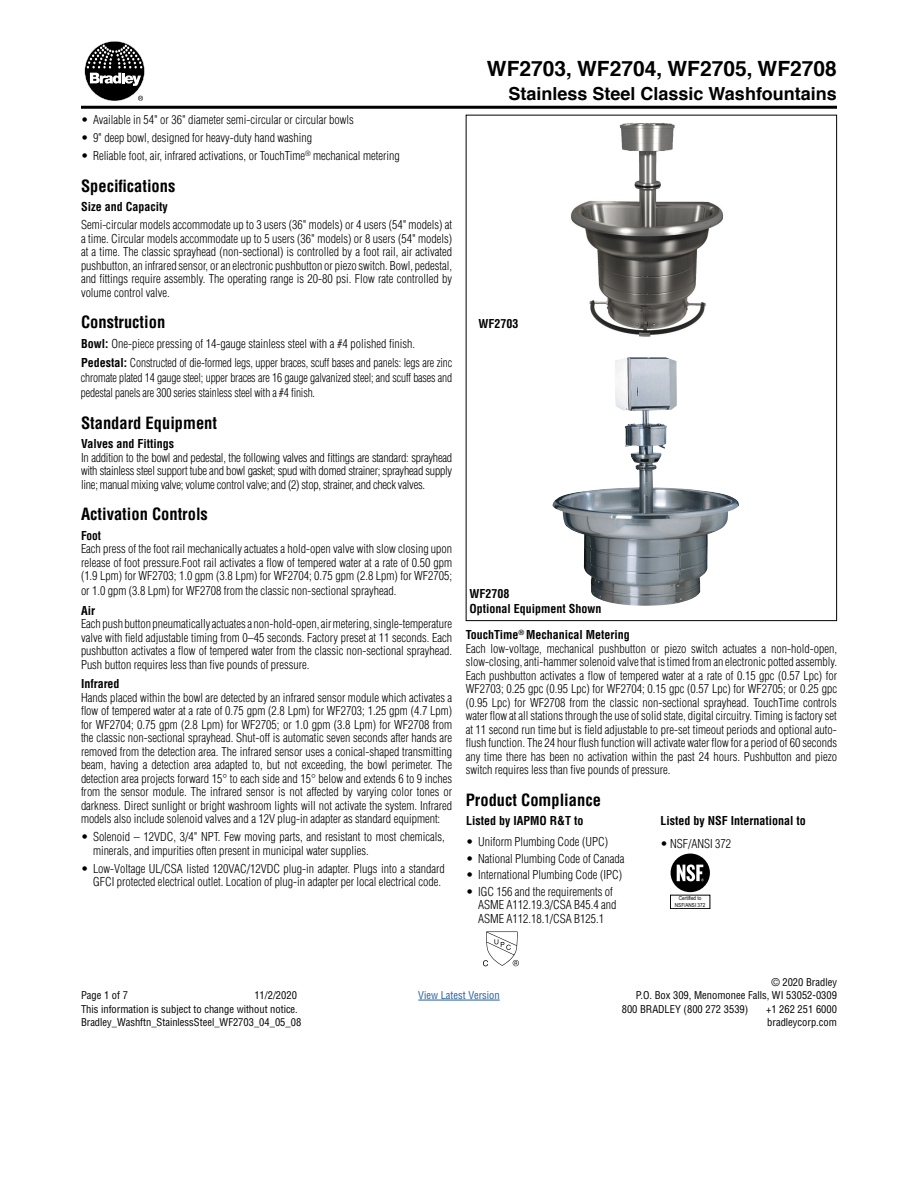
<style>
.page{position:relative;width:918px;height:1188px;background:#fff}
.page>*{position:absolute;margin:0;border:0;box-sizing:border-box;transform-origin:0 0}
.t1{font:700 21px "Helvetica";color:#000}
.t2{font:700 18px "Helvetica";color:#000}
.t3{font:700 condensed 16.5px "Helvetica";color:#000}
.t4{font:300 condensed 12px/13.5px "Helvetica";color:#000;text-align:justify}
.t5{font:300 condensed 12px/15px "Helvetica";color:#000;scale:.95 1}
.t6{font:700 condensed 12px/15px "Helvetica";color:#000}
.t7{font:700 condensed 12px "Helvetica";color:#000;scale:.95 1}
.t8{font:condensed 10.5px/13.5px "Helvetica";color:#000}
.t9{font:condensed 10.5px "Helvetica";color:#215e9e}
.t10{font:5.55px/6.8px "Arial Narrow";color:#000;text-align:center}
.s1{font-weight:700}
</style>
<div class="page">
<hr style="left:418px;top:1000px;width:82px;height:1px;background:#215e9e">
<img style="left:570px;top:122px;width:154px;height:215px">
<img style="left:552px;top:357px;width:187px;height:249px">
<div style="left:671px;top:854px;width:39px;height:38px;background:#000;border-radius:50%"></div>
<svg style="left:677px;top:865px;width:27px;height:16px"></svg>
<div style="left:670px;top:895px;width:40px;height:14px;border:1px solid #000"></div>
<svg style="left:483px;top:932px;width:36px;height:34px"></svg>
<hr style="left:81px;top:106px;width:756px;height:3px;background:#000">
<svg style="left:84px;top:41px;width:61px;height:60px"></svg>
<p class="t4" style="left:81px;top:113px;width:274px">• Available in 54" or 36" diameter semi-circular or circular bowls</p>
<p class="t4" style="left:81px;top:131px;width:233px">• 9" deep bowl, designed for heavy-duty hand washing</p>
<p class="t4" style="left:81px;top:149px;width:320px">• Reliable foot, air, infrared activations, or TouchTime<sup>®</sup> mechanical metering</p>
<h3 class="t3" style="left:81px;top:175px;width:96px">Specifications</h3>
<p class="t6" style="left:81px;top:199px;width:88px">Size and Capacity</p>
<p class="t4" style="left:81px;top:218px;width:373px">Semi-circular models accommodate up to 3 users (36" models) or 4 users (54" models) at a time. Circular models accommodate up to 5 users (36" models) or 8 users (54" models) at a time. The classic sprayhead (non-sectional) is controlled by a foot rail, air activated pushbutton, an infrared sensor, or an electronic pushbutton or piezo switch. Bowl, pedestal, and fittings require assembly. The operating range is 20-80 psi. Flow rate controlled by volume control valve.</p>
<h3 class="t3" style="left:81px;top:312px;width:86px">Construction</h3>
<p class="t4" style="left:81px;top:334px;width:373px;line-height:19.5px"><span class="s1">Bowl:</span> One-piece pressing of 14-gauge stainless steel with a #4 polished finish.<br><span class="s1">Pedestal:</span> Constructed of die-formed legs, upper braces, scuff bases and panels: legs are zinc</p>
<p class="t5" style="left:81px;top:370px;width:392px">chromate plated 14 gauge steel; upper braces are 16 gauge galvanized steel; and scuff bases and pedestal panels are 300 series stainless steel with a #4 finish.</p>
<h3 class="t3" style="left:81px;top:412px;width:138px">Standard Equipment</h3>
<p class="t6" style="left:81px;top:436px;width:95px">Valves and Fittings</p>
<p class="t4" style="left:81px;top:451px;width:373px">In addition to the bowl and pedestal, the following valves and fittings are standard: sprayhead with stainless steel support tube and bowl gasket; spud with domed strainer; sprayhead supply line; manual mixing valve; volume control valve; and (2) stop, strainer, and check valves.</p>
<h3 class="t3" style="left:81px;top:504px;width:128px">Activation Controls</h3>
<p class="t7" style="left:81px;top:528px;width:22px">Foot</p>
<p class="t4" style="left:81px;top:542px;width:373px">Each press of the foot rail mechanically actuates a hold-open valve with slow closing upon release of foot pressure.Foot rail activates a flow of tempered water at a rate of 0.50 gpm (1.9 Lpm) for WF2703; 1.0 gpm (3.8 Lpm) for WF2704; 0.75 gpm (2.8 Lpm) for WF2705;</p>
<p class="t4" style="left:81px;top:584px;width:317px">or 1.0 gpm (3.8 Lpm) for WF2708 from the classic non-sectional sprayhead.</p>
<p class="t6" style="left:81px;top:603px;width:16px">Air</p>
<p class="t4" style="left:81px;top:617px;width:373px">Each push button pneumatically actuates a non-hold-open, air metering, single‑temperature valve with field adjustable timing from 0–45 seconds. Factory preset at 11 seconds. Each pushbutton activates a flow of tempered water from the classic non‑sectional sprayhead.<br>Push button requires less than five pounds of pressure.</p>
<p class="t6" style="left:81px;top:676px;width:40px">Infrared</p>
<p class="t4" style="left:81px;top:691px;width:373px">Hands placed within the bowl are detected by an infrared sensor module which activates a flow of tempered water at a rate of 0.75 gpm (2.8 Lpm) for WF2703; 1.25 gpm (4.7 Lpm) for WF2704; 0.75 gpm (2.8 Lpm) for WF2705; or 1.0 gpm (3.8 Lpm) for WF2708 from the classic non-sectional sprayhead. Shut-off is automatic seven seconds after hands are removed from the detection area. The infrared sensor uses a conical-shaped transmitting beam, having a detection area adapted to, but not exceeding, the bowl perimeter. The detection area projects forward 15° to each side and 15° below and extends 6 to 9 inches from the sensor module. The infrared sensor is not affected by varying color tones or darkness. Direct sunlight or bright washroom lights will not activate the system. Infrared models also include solenoid valves and a 12V plug-in adapter as standard equipment:</p>
<p class="t4" style="left:93px;top:830px;width:353px;text-indent:-12px">• Solenoid – 12VDC, 3/4" NPT. Few moving parts, and resistant to most chemicals, minerals, and impurities often present in municipal water supplies.</p>
<p class="t4" style="left:81px;top:862px;width:365px;text-align:right">• Low-Voltage UL/CSA listed 120VAC/12VDC plug-in adapter. Plugs into a standard<br>GFCI protected electrical outlet. Location of plug-in adapter per local electrical code.</p>
<h1 class="t1" style="left:487px;top:51px;width:352px">WF2703, WF2704, WF2705, WF2708</h1>
<h2 class="t2" style="left:509px;top:79px;width:330px">Stainless Steel Classic Washfountains</h2>
<p class="t6" style="left:478px;top:316px;width:41px">WF2703</p>
<p class="t6" style="left:470px;top:586px;width:134px">WF2708<br>Optional Equipment Shown</p>
<p class="t4" style="left:466px;top:628px;width:373px;text-align:left"><span class="s1">TouchTime</span><sup>®</sup> <span class="s1">Mechanical Metering<br></span>Each low-voltage, mechanical pushbutton or piezo switch actuates a non-hold-open, slow‑closing, anti-hammer solenoid valve that is timed from an electronic potted assembly.<br>Each pushbutton activates a flow of tempered water at a rate of 0.15 gpc (0.57 Lpc) for WF2703; 0.25 gpc (0.95 Lpc) for WF2704; 0.15 gpc (0.57 Lpc) for WF2705; or 0.25 gpc (0.95 Lpc) for WF2708 from the classic non-sectional sprayhead. TouchTime controls water flow at all stations through the use of solid state, digital circuitry. Timing is factory set at 11 second run time but is field adjustable to pre-set timeout periods and optional auto&shy;flush function. The 24 hour flush function will activate water flow for a period of 60 seconds any time there has been no activation within the past 24 hours. Pushbutton and piezo switch requires less than five pounds of pressure.</p>
<h3 class="t3" style="left:466px;top:789px;width:137px">Product Compliance</h3>
<p class="t6" style="left:466px;top:813px;width:119px">Listed by IAPMO R&amp;T to</p>
<p class="t4" style="left:466px;top:835px;width:143px">• Uniform Plumbing Code (UPC)</p>
<p class="t4" style="left:466px;top:852px;width:160px">• National Plumbing Code of Canada</p>
<p class="t4" style="left:466px;top:868px;width:157px">• International Plumbing Code (IPC)</p>
<p class="t4" style="left:478px;top:885px;width:140px;text-align:left;text-indent:-12px">• IGC 156 and the requirements of<br>ASME A112.19.3/CSA B45.4 and<br>ASME A112.18.1/CSA B125.1</p>
<p class="t6" style="left:661px;top:813px;width:147px">Listed by NSF International to</p>
<p class="t4" style="left:661px;top:837px;width:72px">• NSF/ANSI 372</p>
<p class="t10" style="left:675px;top:895px;width:32px">Certified to<br>NSF/ANSI 372</p>
<p class="t8" style="left:81px;top:988px;width:48px">Page 1 of 7</p>
<p class="t8" style="left:81px;top:988px;width:222px;text-indent:173px">11/2/2020<br>This information is subject to change without notice.<br>Bradley_Washftn_StainlessSteel_WF2703_04_05_08</p>
<p class="t9" style="left:418px;top:989px;width:83px">View Latest Version</p>
<p class="t8" style="left:771px;top:975px;width:67px">© 2020 Bradley</p>
<p class="t8" style="left:636px;top:988px;width:203px">P.O. Box 309, Menomonee Falls, WI 53052-0309</p>
<p class="t8" style="left:622px;top:1002px;width:128px">800 BRADLEY (800 272 3539)</p>
<p class="t8" style="left:766px;top:1002px;width:72px">+1 262 251 6000 bradleycorp.com</p>
</div>
